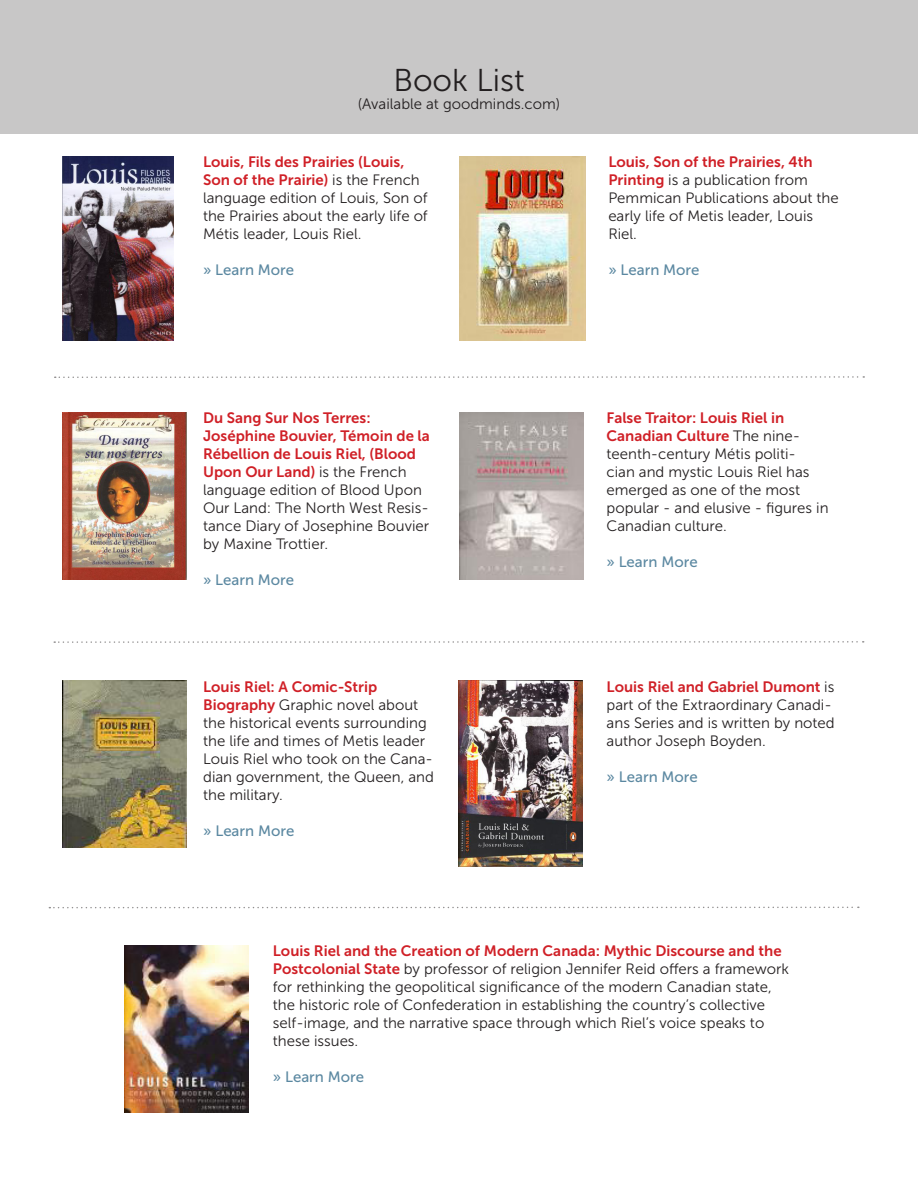
<style>
.page{position:relative;width:918px;height:1188px;background:#fff}
.page>*{position:absolute;margin:0;border:0;box-sizing:border-box;transform-origin:0 0}
.t1{font:31.5px "Museo Sans 300";color:#231f20}
.t2{font:15px/18px "Museo Sans 300";color:#231f20}
.t3{font:15px "Museo Sans 500";color:#5b88a1}
.t4{font:15px "Museo Sans 700";color:#d02027}
.s1{font-family:"Museo Sans 700";color:#d02027}
</style>
<div class="page">
<img style="left:459px;top:156px;width:126px;height:185px">
<img style="left:458px;top:681px;width:125px;height:186px">
<svg style="left:55px;top:376px;width:809px;height:2px"></svg>
<div style="left:0;top:0;width:918px;height:134px;background:#c8c7c7"></div>
<img style="left:63px;top:156px;width:110px;height:185px">
<img style="left:125px;top:945px;width:124px;height:167px">
<img style="left:459px;top:412px;width:124px;height:167px">
<img style="left:63px;top:412px;width:124px;height:167px">
<img style="left:63px;top:681px;width:124px;height:167px">
<svg style="left:54px;top:641px;width:810px;height:2px"></svg>
<svg style="left:49px;top:907px;width:810px;height:1px"></svg>
<p class="t1" style="left:393px;top:63px;width:133px">Book List</p>
<p class="t2" style="left:358px;top:95px;width:204px">(Available at goodminds.com)</p>
<p class="t2" style="left:203px;top:153px;width:226px"><span class="s1">Louis, Fils des Prairies (Louis,<br>Son of the Prairie)</span> is the French language edition of Louis, Son of the Prairies about the early life of<br>Métis leader, Louis Riel.</p>
<p class="t3" style="left:203px;top:262px;width:93px">» Learn More</p>
<p class="t2" style="left:608px;top:153px;width:232px"><span class="s1">Louis, Son of the Prairies, 4th<br>Printing</span> is a publication from<br>Pemmican Publications about the early life of Metis leader, Louis<br>Riel.</p>
<p class="t3" style="left:608px;top:262px;width:93px">» Learn More</p>
<p class="t2" style="left:203px;top:409px;width:228px"><span class="s1">Du Sang Sur Nos Terres:<br>Joséphine Bouvier, Témoin de la<br>Rébellion de Louis Riel, (Blood<br>Upon Our Land)</span> is the French language edition of Blood Upon<br>Our Land: The North West Resis&shy;tance Diary of Josephine Bouvier by Maxine Trottier.</p>
<p class="t3" style="left:203px;top:572px;width:93px">» Learn More</p>
<p class="t4" style="left:203px;top:678px;width:175px">Louis Riel: A Comic-Strip</p>
<p class="t2" style="left:203px;top:696px;width:232px"><span class="s1">Biography</span> Graphic novel about the historical events surrounding the life and times of Metis leader<br>Louis Riel who took on the Cana&shy;dian government, the Queen, and the military.</p>
<p class="t3" style="left:203px;top:823px;width:93px">» Learn More</p>
<p class="t2" style="left:607px;top:409px;width:224px"><span class="s1">False Traitor: Louis Riel in<br>Canadian Culture</span> The nine&shy;teenth-century Métis politi-<br>cian and mystic Louis Riel has emerged as one of the most popular - and elusive - figures in</p>
<p class="t2" style="left:607px;top:517px;width:122px">Canadian culture.</p>
<p class="t3" style="left:607px;top:554px;width:93px">» Learn More</p>
<p class="t2" style="left:607px;top:678px;width:230px"><span class="s1">Louis Riel and Gabriel Dumont</span> is part of the Extraordinary Canadi&shy;ans Series and is written by noted author Joseph Boyden.</p>
<p class="t3" style="left:607px;top:769px;width:93px">» Learn More</p>
<p class="t2" style="left:273px;top:942px;width:517px"><span class="s1">Louis Riel and the Creation of Modern Canada: Mythic Discourse and the Postcolonial State</span> by professor of religion Jennifer Reid offers a framework for rethinking the geopolitical significance of the modern Canadian state, the historic role of Confederation in establishing the country’s collective self-image, and the narrative space through which Riel’s voice speaks to these issues.</p>
<p class="t3" style="left:273px;top:1069px;width:93px">» Learn More</p>
</div>
